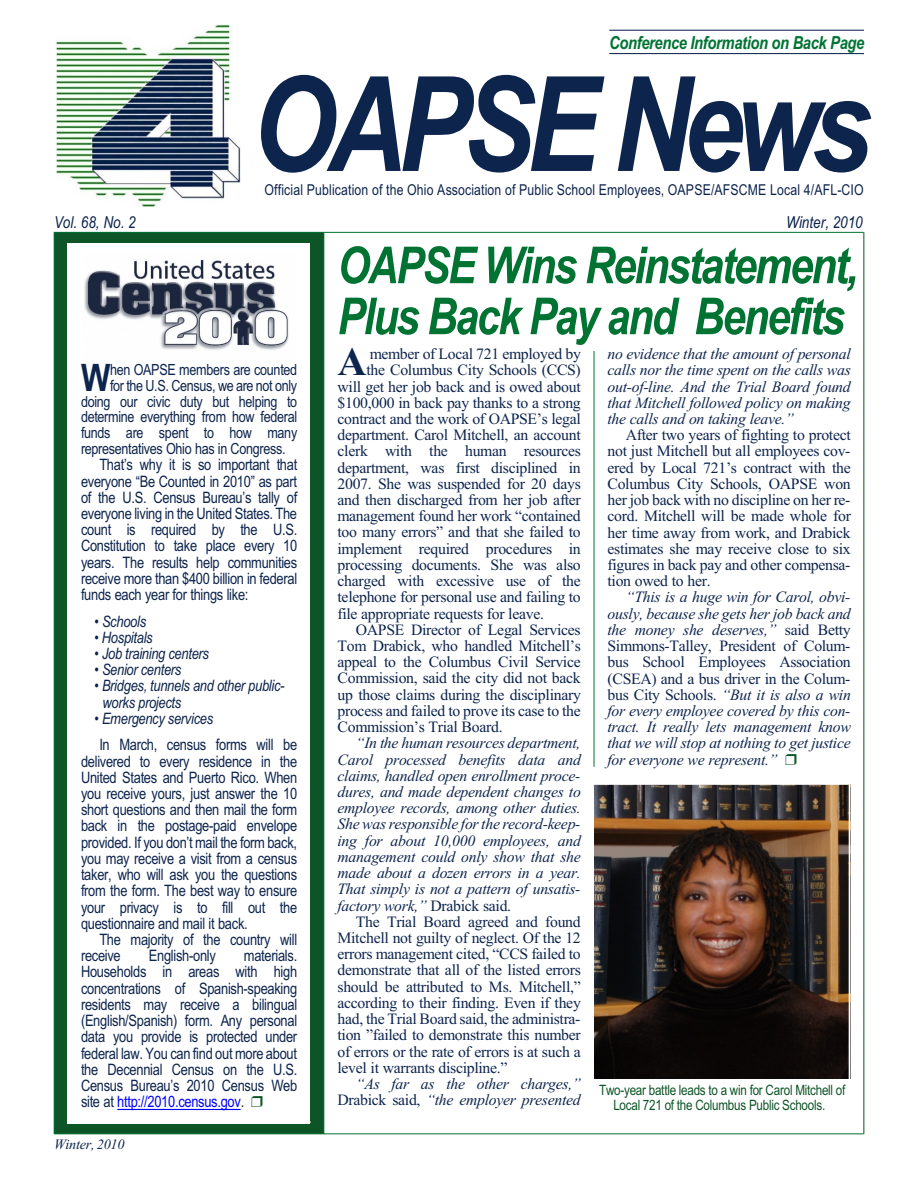
<style>
.page{position:relative;width:918px;height:1188px;background:#fff}
.page>*{position:absolute;margin:0;border:0;box-sizing:border-box;transform-origin:0 0}
.t1{font:italic 700 132px "Arial Narrow";letter-spacing:-.06em;color:#0d244d}
.t2{font:italic 700 51px/51px "Arial Narrow";letter-spacing:-.04em;color:#007333}
.t3{font:700 40.5px "Times New Roman";color:#0d244d}
.t4{font:700 37.8px "Arial Narrow";color:#0d244d}
.t5{font:italic 700 18px "Arial Narrow";letter-spacing:-.02em;color:#007333}
.t6{font:italic 16.5px "Arial Narrow";color:#0d244d}
.t7{font:15.75px/16.2px "Times New Roman";letter-spacing:-.015em;color:#0d244d;text-align:justify}
.t8{font:15.75px/16.2px "Arial Narrow";letter-spacing:-.02em;color:#0d244d;text-align:justify}
.t9{font:italic 15.75px/16.2px "Times New Roman";letter-spacing:-.02em;color:#0d244d;text-align:justify}
.t10{font:italic 15.75px/16.2px "Arial Narrow";letter-spacing:-.02em;color:#0d244d}
.t11{font:15.3px "Arial Narrow";letter-spacing:-.02em;color:#0d244d}
.t12{font:15px "Arial Narrow";letter-spacing:.01em;color:#0d244d}
.t13{font:14.25px/14.9px "Arial Narrow";letter-spacing:-.02em;color:#0d5426;text-align:center}
.t14{font:italic 14.25px "Times New Roman";letter-spacing:-.02em;color:#0d244d}
.s1{color:#00f}
.s2{font-style:normal}
</style>
<div class="page">
<hr style="left:609px;top:30px;width:255px;height:1px;background:#0d244d">
<hr style="left:609px;top:53px;width:255px;height:1px;background:#0d244d">
<img style="left:57px;top:25px;width:184px;height:182px">
<hr style="left:594px;top:351px;width:1px;height:416px;background:#007333">
<hr style="left:324px;top:232px;width:540px;height:1px;background:#007333">
<hr style="left:864px;top:232px;width:1px;height:902px;background:#0d5426">
<hr style="left:324px;top:1134px;width:540px;height:1px;background:#007333">
<div style="left:54px;top:232px;width:270px;height:902px;background:#0d5426"></div>
<div style="left:68px;top:243px;width:242px;height:880px;background:#fff"></div>
<img style="left:84px;top:259px;width:205px;height:91px">
<hr style="left:117px;top:1109px;width:124px;height:1px;background:#00f">
<img style="left:594px;top:785px;width:255px;height:293px">
<p class="t5" style="left:609px;top:36px;width:257px">Con fer ence In for ma tion on Back Page</p>
<h1 class="t1" style="left:252px;top:75px;width:622px">OAPSE News</h1>
<p class="t12" style="left:265px;top:184px;width:601px">Official Publication of the Ohio Association of Public School Employees, OAPSE/AFSCME Local 4/AFL-CIO</p>
<p class="t6" style="left:54px;top:216px;width:83px">Vol. 68, No. 2</p>
<p class="t6" style="left:786px;top:216px;width:78px">Winter, 2010</p>
<h3 class="t4" style="left:81px;top:363px;width:31px">W</h3>
<p class="t11" style="left:110px;top:364px;width:189px">hen OAPSE mem bers are counted</p>
<p class="t11" style="left:110px;top:380px;width:189px">for the U.S. Cen sus, we are not only</p>
<p class="t11" style="left:81px;top:395px;width:218px">do ing our civic duty but help ing to</p>
<p class="t11" style="left:81px;top:411px;width:218px">de ter mine ev ery thing from how fed eral</p>
<p class="t11" style="left:81px;top:427px;width:218px">funds are spent to how many</p>
<p class="t11" style="left:81px;top:443px;width:206px">rep re sen ta tives Ohio has in Congress.</p>
<p class="t8" style="left:81px;top:458px;width:218px;text-indent:18px">That’s why it is so im por tant that ev ery one “Be Counted in 2010” as part of the U.S. Cen sus Bu reau’s tally of ev ery one liv ing in the United States. The count is re quired by the U.S.<br>Con sti tu tion to take place ev ery 10 years. The re sults help com mu ni ties re ceive more than $400 bil lion in fed eral funds each year for things like:</p>
<p class="t10" style="left:94px;top:614px;width:53px">• Schools</p>
<p class="t10" style="left:94px;top:631px;width:60px">• Hos pi tals</p>
<p class="t10" style="left:94px;top:647px;width:116px">• Job train ing cen ters</p>
<p class="t10" style="left:94px;top:663px;width:88px">• Se nior cen ters</p>
<p class="t10" style="left:103px;top:679px;width:183px;text-indent:-8px">• Bridges, tun nels and other pub lic&shy;works pro jects</p>
<p class="t10" style="left:94px;top:712px;width:120px">• Emer gency services</p>
<p class="t8" style="left:81px;top:738px;width:218px;text-indent:18px">In March, cen sus forms will be de liv ered to ev ery res i dence in the United States and Puerto Rico. When you re ceive yours, just an swer the 10 short ques tions and then mail the form back in the post age-paid en ve lope pro vided. If you don’t mail the form back, you may re ceive a visit from a cen sus taker, who will ask you the ques tions from the form. The best way to en sure your pri vacy is to fill out the ques tion naire and mail it back.</p>
<p class="t8" style="left:81px;top:933px;width:218px;text-indent:18px">The ma jor ity of the coun try will re ceive</p>
<p class="t8" style="left:81px;top:949px;width:218px;text-indent:163px">ma te ri als.<br>House holds in ar eas with high con cen tra tions of Span ish-speak ing res i dents may re ceive a bi lin gual (Eng lish/Span ish) form. Any per sonal data you pro vide is pro tected un der fed eral law. You can find out more about the De cen nial Cen sus on the U.S.<br>Cen sus Bu reau’s 2010 Cen sus Web site at <span class="s1">http://2010.census.gov</span>.</p>
<p class="t8" style="left:149px;top:949px;width:69px">Eng lish-only</p>
<p class="t14" style="left:54px;top:1139px;width:72px">Win ter, 2010</p>
<h2 class="t2" style="left:338px;top:244px;width:522px">OAPSE Wins Reinstatement,<br>Plus Back Pay and Ben e fits</h2>
<h3 class="t3" style="left:338px;top:348px;width:31px">A</h3>
<p class="t7" style="left:370px;top:347px;width:213px">member of Lo cal 721 employed by</p>
<p class="t9" style="left:608px;top:347px;width:245px">no ev i dence that the amount of per sonal calls nor the time spent on the calls was out-of-line. And the Trial Board found that Mitch ell fol lowed pol icy on mak ing the calls and on tak ing leave.”</p>
<p class="t7" style="left:608px;top:428px;width:245px;text-indent:18px">Af ter two years of fight ing to pro tect not just Mitch ell but all employ ees cov - ered by Lo cal 721’s con tract with the Co lumbus City Schools, OAPSE won her job back with no dis ci pline on her re - cord. Mitch ell will be made whole for her time away from work, and Drabick es ti mates she may re ceive close to six fig ures in back pay and other compen sa - tion owed to her.</p>
<p class="t9" style="left:608px;top:591px;width:245px;text-indent:18px">“This is a huge win for Carol, ob vi - ously, be cause she gets her job back and the money she de serves,” <span class="s2">said Betty Simmons-Talley, Pres i dent of Co lum&shy;bus School Em ploy ees As so ci a tion (CSEA) and a bus driver in the Co lum&shy;bus City Schools.</span> “But it is also a win for ev ery em ployee cov ered by this con - tract. It re ally lets man age ment know that we will stop at noth ing to get jus tice for ev ery one we rep re sent.”</p>
<p class="t7" style="left:366px;top:363px;width:216px">the Co lumbus City Schools (CCS)</p>
<p class="t7" style="left:338px;top:380px;width:245px">will get her job back and is owed about</p>
<p class="t7" style="left:338px;top:396px;width:245px">$100,000 in back pay thanks to a strong</p>
<p class="t7" style="left:338px;top:412px;width:245px">con tract and the work of OAPSE’s legal</p>
<p class="t7" style="left:338px;top:428px;width:245px">de part ment. Carol Mitch ell, an ac count</p>
<p class="t7" style="left:338px;top:445px;width:245px">clerk with the hu man re sources</p>
<p class="t7" style="left:338px;top:461px;width:245px">de part ment, was first dis ci plined in</p>
<p class="t7" style="left:338px;top:477px;width:245px">2007. She was suspended for 20 days</p>
<p class="t7" style="left:338px;top:493px;width:245px">and then dis charged from her job after</p>
<p class="t7" style="left:338px;top:509px;width:245px">man age ment found her work “con tained</p>
<p class="t7" style="left:338px;top:526px;width:245px">too many errors” and that she failed to</p>
<p class="t7" style="left:338px;top:542px;width:245px">im ple ment re quired pro ce dures in</p>
<p class="t7" style="left:338px;top:558px;width:245px">pro cess ing doc u ments. She was also</p>
<p class="t7" style="left:338px;top:574px;width:245px">charged with ex ces sive use of the</p>
<p class="t7" style="left:338px;top:590px;width:245px">tele phone for per sonal use and fail ing to</p>
<p class="t7" style="left:338px;top:607px;width:208px">file ap pro pri ate re quests for leave.</p>
<p class="t7" style="left:356px;top:623px;width:226px">OAPSE Di rec tor of Le gal Ser vices</p>
<p class="t7" style="left:338px;top:639px;width:245px">Tom Drabick, who han dled Mitch ell’s</p>
<p class="t7" style="left:338px;top:655px;width:245px">ap peal to the Co lumbus Civil Ser vice</p>
<p class="t7" style="left:338px;top:672px;width:245px">Commis sion, said the city did not back</p>
<p class="t7" style="left:338px;top:688px;width:245px">up those claims dur ing the dis ci plin ary</p>
<p class="t7" style="left:338px;top:704px;width:245px">pro cess and failed to prove its case to the</p>
<p class="t7" style="left:338px;top:720px;width:167px">Com mis sion’s Trial Board.</p>
<p class="t9" style="left:338px;top:736px;width:245px;text-indent:18px">“In the hu man resources de part ment, Carol pro cessed ben e fits data and claims, han dled open en roll ment pro ce - dures, and made de pend ent changes to em ployee re cords, among other du ties.<br>She was respon si ble for the re cord-keep - ing for about 10,000 employ ees, and man age ment could only show that she made about a dozen er rors in a year.<br>That sim ply is not a pat tern of un sat is - fac tory work,” <span class="s2">Drabick said.</span></p>
<p class="t7" style="left:338px;top:915px;width:245px;text-indent:18px">The Trial Board agreed and found Mitch ell not guilty of ne glect. Of the 12 er rors man age ment cited, “CCS failed to demon strate that all of the listed er rors should be at trib uted to Ms. Mitch ell,” ac cord ing to their find ing. Even if they had, the Trial Board said, the ad min is tra - tion ”failed to demon strate this number of er rors or the rate of er rors is at such a level it war rants dis ci pline.”</p>
<p class="t9" style="left:338px;top:1077px;width:245px;text-align:right">“As far as the other charges,”<br><span class="s2">Drabick said,</span> “the em ployer pre sented</p>
<p class="t13" style="left:599px;top:1084px;width:248px">Two-year bat tle leads to a win for Carol Mitch ell of<br>Local 721 of the Co lum bus Public Schools.</p>
</div>
